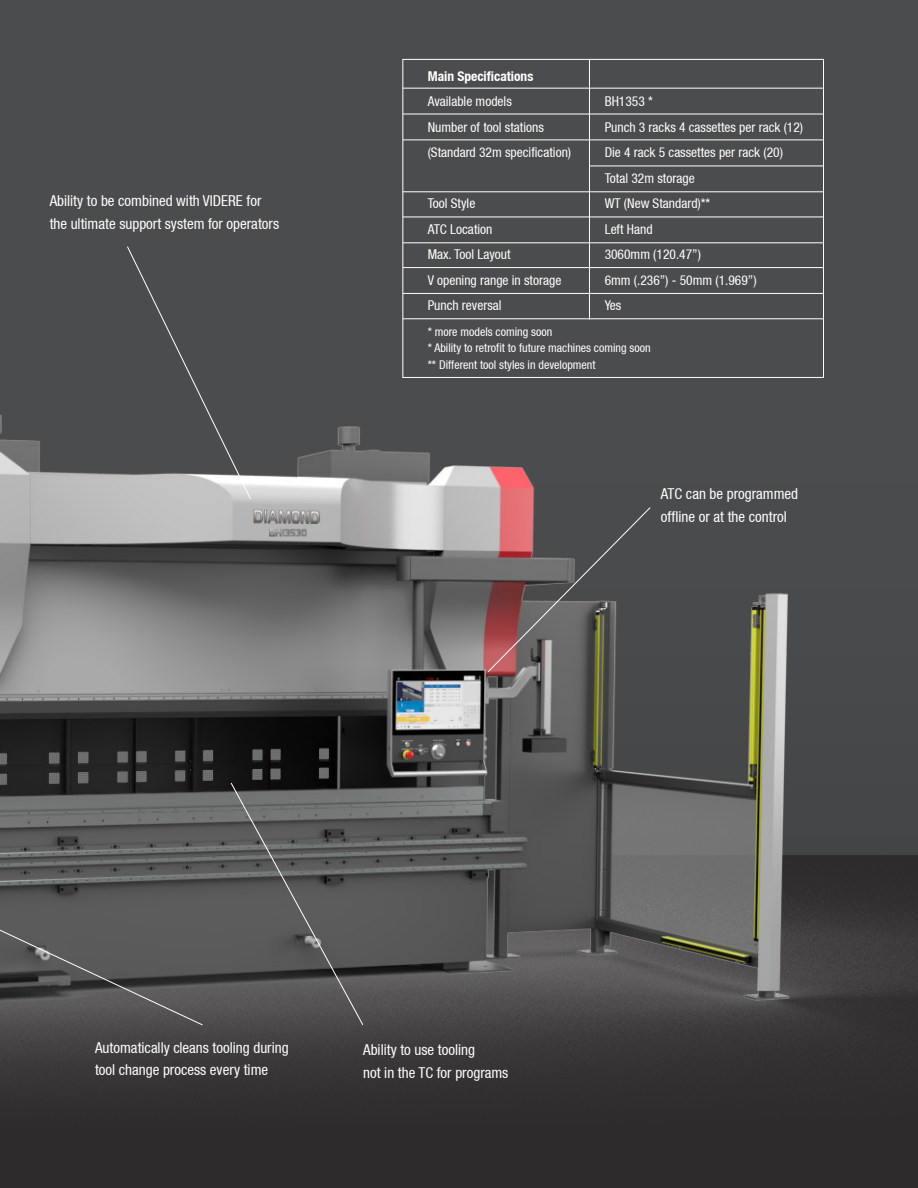
<style>
.page{position:relative;width:918px;height:1188px;background:#4b4c4d}
.page>*{position:absolute;margin:0;border:0;box-sizing:border-box;transform-origin:0 0}
.t1{font:condensed 15px/22.5px "Helvetica Neue LT";color:#fff}
.t2{font:condensed 13.5px "Helvetica Neue LT";color:#fff}
.t3{font:700 condensed 13.5px "Helvetica Neue LT";color:#fff}
.t4{font:condensed 12px "Helvetica Neue LT";color:#fff}
</style>
<div class="page">
<div style="left:0;top:856px;width:918px;height:332px;background:#2e2b2c"></div>
<img style="left:0;top:335px;width:918px;height:751px">
<hr style="left:403px;top:88px;width:421px;height:1px;background:#fff">
<hr style="left:403px;top:114px;width:421px;height:1px;background:#fff">
<hr style="left:403px;top:140px;width:421px;height:1px;background:#fff">
<hr style="left:590px;top:166px;width:234px;height:1px;background:#fff">
<hr style="left:589px;top:59px;width:1px;height:261px;background:#fff">
<hr style="left:403px;top:217px;width:421px;height:1px;background:#fff">
<hr style="left:403px;top:267px;width:421px;height:1px;background:#fff">
<hr style="left:403px;top:319px;width:421px;height:1px;background:#fff">
<hr style="left:403px;top:192px;width:421px;height:1px;background:#fff">
<hr style="left:403px;top:243px;width:421px;height:1px;background:#fff">
<hr style="left:403px;top:293px;width:421px;height:1px;background:#fff">
<div style="left:403px;top:59px;width:421px;height:319px;border:1px solid #fff"></div>
<svg style="left:0;top:845px;width:203px;height:181px"></svg>
<svg style="left:230px;top:782px;width:134px;height:244px"></svg>
<svg style="left:487px;top:507px;width:164px;height:166px"></svg>
<svg style="left:126px;top:246px;width:126px;height:254px"></svg>
<p class="t1" style="left:50px;top:189px;width:231px">Ability to be combined with VIDERE for the ultimate support system for operators</p>
<p class="t3" style="left:428px;top:68px;width:107px">Main Specifications</p>
<p class="t2" style="left:428px;top:94px;width:86px">Available models</p>
<p class="t2" style="left:605px;top:94px;width:50px">BH1353 *</p>
<p class="t2" style="left:428px;top:119px;width:118px">Number of tool stations</p>
<p class="t2" style="left:605px;top:119px;width:200px">Punch 3 racks 4 cassettes per rack (12)</p>
<p class="t2" style="left:428px;top:145px;width:145px">(Standard 32m specification)</p>
<p class="t2" style="left:605px;top:145px;width:180px">Die 4 rack 5 cassettes per rack (20)</p>
<p class="t2" style="left:605px;top:170px;width:92px">Total 32m storage</p>
<p class="t2" style="left:428px;top:196px;width:49px">Tool Style</p>
<p class="t2" style="left:605px;top:196px;width:107px">WT (New Standard)**</p>
<p class="t2" style="left:428px;top:221px;width:66px">ATC Location</p>
<p class="t2" style="left:605px;top:221px;width:49px">Left Hand</p>
<p class="t2" style="left:428px;top:247px;width:84px">Max. Tool Layout</p>
<p class="t2" style="left:605px;top:247px;width:98px">3060mm (120.47”)</p>
<p class="t2" style="left:428px;top:272px;width:135px">V opening range in storage</p>
<p class="t2" style="left:605px;top:272px;width:153px">6mm (.236”) - 50mm (1.969”)</p>
<p class="t2" style="left:428px;top:298px;width:75px">Punch reversal</p>
<p class="t2" style="left:605px;top:298px;width:18px">Yes</p>
<p class="t4" style="left:428px;top:324px;width:126px">* more models coming soon</p>
<p class="t4" style="left:428px;top:341px;width:224px">* Ability to retrofit to future machines coming soon</p>
<p class="t4" style="left:428px;top:357px;width:169px">** Different tool styles in development</p>
<p class="t1" style="left:661px;top:482px;width:139px">ATC can be programmed</p>
<p class="t1" style="left:661px;top:505px;width:127px">offline or at the control</p>
<p class="t1" style="left:95px;top:1036px;width:195px">Automatically cleans tooling during tool change process every time</p>
<p class="t1" style="left:363px;top:1038px;width:113px">Ability to use tooling</p>
<p class="t1" style="left:363px;top:1061px;width:147px">not in the TC for programs</p>
</div>
